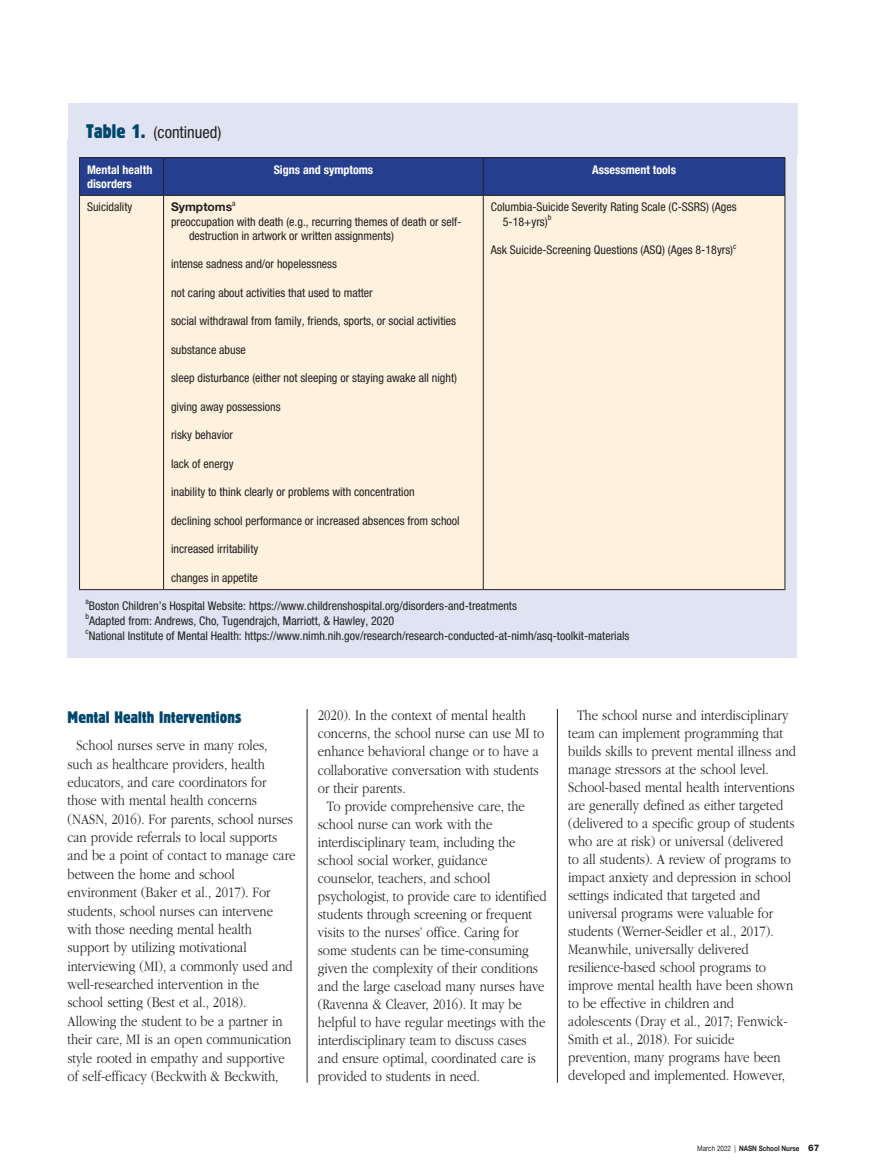
<style>
.page{position:relative;width:878px;height:1175px;background:#fff}
.page>*{position:absolute;margin:0;border:0;box-sizing:border-box;transform-origin:0 0}
.t1{font:condensed 16.5px "Block BE";letter-spacing:.01em;color:#01466d}
.t2{font:condensed 16.5px "Helvetica Neue LT Std";color:#231f20}
.t3{font:300 15px/18px "ITC Garamond Std";color:#231f20;scale:.85 1}
.t4{font:condensed 12px/14.2px "Helvetica Neue LT Std";color:#231f20}
.t5{font:700 condensed 12px/14.2px "Helvetica Neue LT Std";color:#fff}
.t6{font:700 12px "Helvetica Neue LT Std";color:#231f20}
.t7{font:condensed 7.8px "Helvetica Neue LT Std";color:#231f20}
.t8{font:700 7.5px "Helvetica Neue LT Std";color:#231f20;scale:.85 1}
.s1{font-family:"Block BE";font-size:19.5px;color:#01466d}
.s2{font-weight:400}
.s3{font-weight:800;font-size:9px}
</style>
<div class="page">
<hr style="left:557px;top:709px;width:1px;height:373px;background:#231f20">
<hr style="left:307px;top:709px;width:1px;height:373px;background:#231f20">
<div style="left:67px;top:139px;width:730px;height:518px;background:#e0e4f2"></div>
<div style="left:80px;top:158px;width:704px;height:37px;background:#253f8e"></div>
<div style="left:80px;top:196px;width:704px;height:393px;background:#fef2df"></div>
<hr style="left:79px;top:157px;width:85px;height:1px;background:#231f20">
<hr style="left:79px;top:158px;width:1px;height:37px;background:#231f20">
<hr style="left:79px;top:195px;width:85px;height:1px;background:#231f20">
<hr style="left:164px;top:157px;width:319px;height:1px;background:#231f20">
<hr style="left:163px;top:158px;width:1px;height:37px;background:#231f20">
<hr style="left:164px;top:195px;width:319px;height:1px;background:#231f20">
<hr style="left:483px;top:157px;width:302px;height:1px;background:#231f20">
<hr style="left:483px;top:158px;width:1px;height:37px;background:#231f20">
<hr style="left:784px;top:158px;width:1px;height:37px;background:#231f20">
<hr style="left:483px;top:195px;width:302px;height:1px;background:#231f20">
<hr style="left:79px;top:196px;width:1px;height:393px;background:#231f20">
<hr style="left:79px;top:589px;width:85px;height:1px;background:#231f20">
<hr style="left:163px;top:196px;width:1px;height:393px;background:#231f20">
<hr style="left:164px;top:589px;width:319px;height:1px;background:#231f20">
<hr style="left:483px;top:196px;width:1px;height:393px;background:#231f20">
<hr style="left:784px;top:196px;width:1px;height:393px;background:#231f20">
<hr style="left:483px;top:589px;width:302px;height:1px;background:#231f20">
<div style="left:68px;top:104px;width:729px;height:52px;background:#e0e4f2"></div>
<p class="t2" style="left:86px;top:122px;width:137px"><span class="s1">Table 1.</span> (continued)</p>
<p class="t5" style="left:87px;top:162px;width:67px">Mental health disorders</p>
<p class="t5" style="left:274px;top:162px;width:101px">Signs and symptoms</p>
<p class="t5" style="left:592px;top:162px;width:85px">Assessment tools</p>
<p class="t4" style="left:87px;top:200px;width:47px">Suicidality</p>
<p class="t6" style="left:171px;top:200px;width:66px">Symptoms<sup>a</sup></p>
<p class="t4" style="left:171px;top:214px;width:292px">preoccupation with death (e.g., recurring themes of death or self-</p>
<p class="t4" style="left:189px;top:228px;width:206px">destruction in artwork or written assignments)</p>
<p class="t4" style="left:171px;top:257px;width:167px">intense sadness and/or hopelessness</p>
<p class="t4" style="left:171px;top:285px;width:203px">not caring about activities that used to matter</p>
<p class="t4" style="left:171px;top:314px;width:286px">social withdrawal from family, friends, sports, or social activities</p>
<p class="t4" style="left:171px;top:342px;width:76px">substance abuse</p>
<p class="t4" style="left:171px;top:371px;width:287px">sleep disturbance (either not sleeping or staying awake all night)</p>
<p class="t4" style="left:171px;top:399px;width:111px">giving away possessions</p>
<p class="t4" style="left:171px;top:428px;width:63px">risky behavior</p>
<p class="t4" style="left:171px;top:456px;width:64px">lack of energy</p>
<p class="t4" style="left:171px;top:485px;width:245px">inability to think clearly or problems with concentration</p>
<p class="t4" style="left:171px;top:513px;width:290px">declining school performance or increased absences from school</p>
<p class="t4" style="left:171px;top:542px;width:89px">increased irritability</p>
<p class="t4" style="left:171px;top:570px;width:88px">changes in appetite</p>
<p class="t4" style="left:502px;top:200px;width:235px;text-indent:-12px">Columbia-Suicide Severity Rating Scale (C-SSRS) (Ages<br>5-18+yrs)<sup>b</sup></p>
<p class="t4" style="left:490px;top:243px;width:247px">Ask Suicide-Screening Questions (ASQ) (Ages 8-18yrs)<sup>c</sup></p>
<p class="t7" style="left:85px;top:597px;width:5px">a</p>
<p class="t4" style="left:89px;top:598px;width:429px">Boston Children’s Hospital Website: https://www.childrenshospital.org/disorders-and-treatments</p>
<p class="t7" style="left:85px;top:612px;width:5px">b</p>
<p class="t4" style="left:89px;top:613px;width:307px">Adapted from: Andrews, Cho, Tugendrajch, Marriott, &amp; Hawley, 2020</p>
<p class="t7" style="left:85px;top:627px;width:5px">c</p>
<p class="t4" style="left:89px;top:628px;width:542px">National Institute of Mental Health: https://www.nimh.nih.gov/research/research-conducted-at-nimh/asq-toolkit-materials</p>
<p class="t1" style="left:68px;top:707px;width:175px">Mental Health Interventions</p>
<p class="t3" style="left:67px;top:736px;width:269px;line-height:18.5px;text-indent:9px">School nurses serve in many roles, such as healthcare providers, health educators, and care coordinators for those with mental health concerns (NASN, 2016). For parents, school nurses can provide referrals to local supports and be a point of contact to manage care between the home and school environment (Baker et al., 2017). For students, school nurses can intervene with those needing mental health support by utilizing motivational interviewing (MI), a commonly used and well-researched intervention in the school setting (Best et al., 2018).<br>Allowing the student to be a partner in their care, MI is an open communication style rooted in empathy and supportive of self-efficacy (Beckwith &amp; Beckwith,</p>
<p class="t3" style="left:318px;top:706px;width:268px">2020). In the context of mental health concerns, the school nurse can use MI to enhance behavioral change or to have a collaborative conversation with students or their parents.</p>
<p class="t3" style="left:318px;top:797px;width:270px;text-indent:9px">To provide comprehensive care, the school nurse can work with the interdisciplinary team, including the school social worker, guidance counselor, teachers, and school psychologist, to provide care to identified students through screening or frequent visits to the nurses’ office. Caring for some students can be time-consuming given the complexity of their conditions and the large caseload many nurses have (Ravenna &amp; Cleaver, 2016). It may be helpful to have regular meetings with the interdisciplinary team to discuss cases and ensure optimal, coordinated care is provided to students in need.</p>
<p class="t3" style="left:568px;top:706px;width:269px;text-indent:9px">The school nurse and interdisciplinary team can implement programming that builds skills to prevent mental illness and manage stressors at the school level.<br>School-based mental health interventions are generally defined as either targeted (delivered to a specific group of students who are at risk) or universal (delivered to all students). A review of programs to impact anxiety and depression in school settings indicated that targeted and universal programs were valuable for students (Werner-Seidler et al., 2017).<br>Meanwhile, universally delivered resilience-based school programs to improve mental health have been shown to be effective in children and adolescents (Dray et al., 2017; Fenwick-Smith et al., 2018). For suicide prevention, many programs have been developed and implemented. However,</p>
<p class="t8" style="left:697px;top:1143px;width:145px"><span class="s2">March 2022 |</span> NASN School Nurse <span class="s3">67</span></p>
</div>
